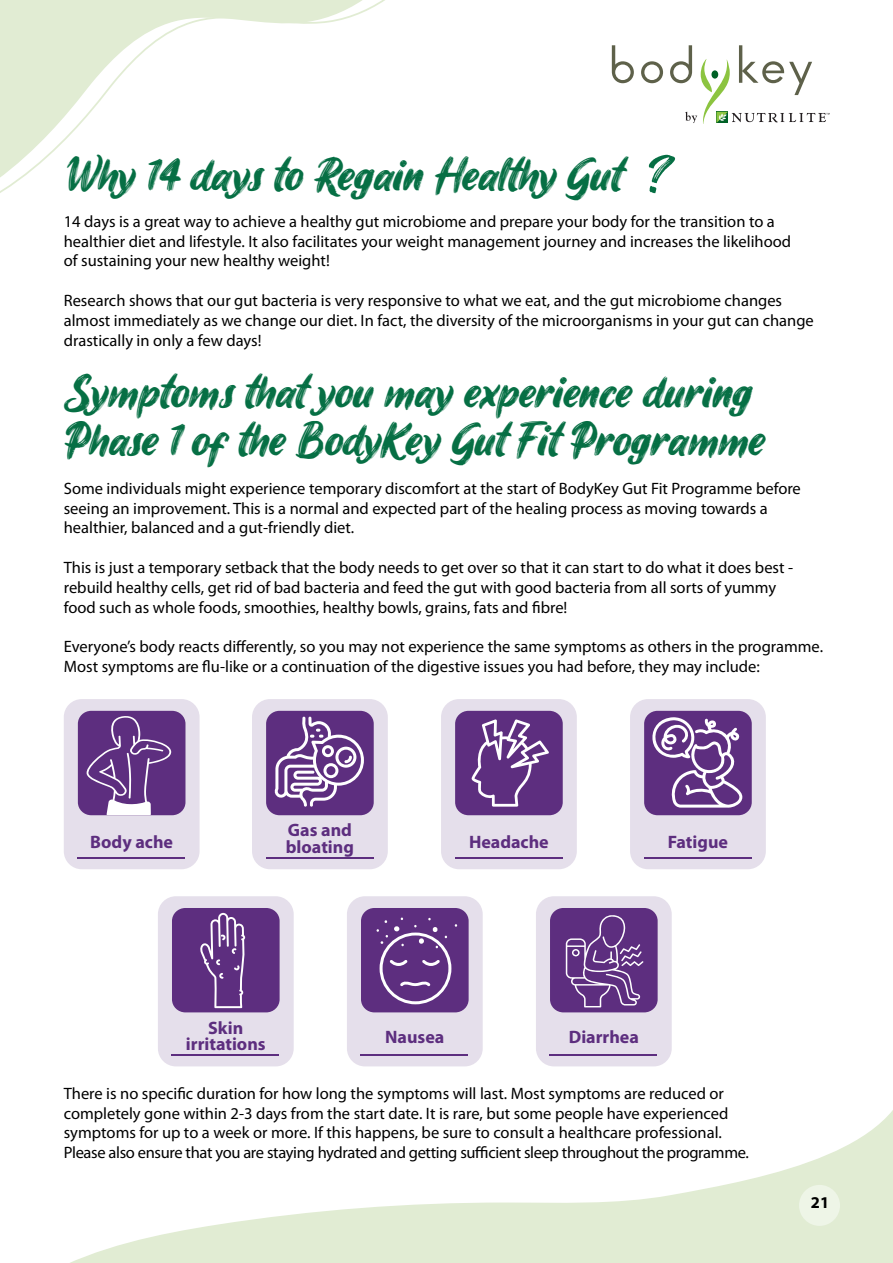
<style>
.page{position:relative;width:893px;height:1263px;background:#fff}
.page>*{position:absolute;margin:0;border:0;box-sizing:border-box;transform-origin:0 0}
.t1{font:45px/48px "James Stroker";color:#066f44}
.t2{font:700 18px/16.5px "Myriad Pro";color:#5d2e7f}
.t3{font:16.5px/19.8px "Myriad Pro";color:#000}
.t4{font:700 16.5px "Myriad Pro";color:#000}
</style>
<div class="page">
<svg style="left:0;top:0;width:385px;height:193px"></svg>
<svg style="left:70px;top:1057px;width:823px;height:206px"></svg>
<div style="left:64px;top:699px;width:136px;height:170px;background:#e5dfeb;border-radius:18px"></div>
<hr style="left:78px;top:857px;width:107px;height:1px;background:#5d2e7f">
<div style="left:252px;top:699px;width:136px;height:170px;background:#e5dfeb;border-radius:18px"></div>
<hr style="left:266px;top:857px;width:107px;height:1px;background:#5d2e7f">
<div style="left:266px;top:711px;width:108px;height:104px;background:#5d2e7f;border-radius:13px"></div>
<div style="left:441px;top:699px;width:136px;height:170px;background:#e5dfeb;border-radius:18px"></div>
<hr style="left:455px;top:857px;width:107px;height:1px;background:#5d2e7f">
<div style="left:455px;top:711px;width:108px;height:104px;background:#5d2e7f;border-radius:13px"></div>
<div style="left:630px;top:699px;width:136px;height:170px;background:#e5dfeb;border-radius:18px"></div>
<hr style="left:644px;top:857px;width:107px;height:1px;background:#5d2e7f">
<div style="left:644px;top:711px;width:108px;height:104px;background:#5d2e7f;border-radius:13px"></div>
<div style="left:158px;top:896px;width:136px;height:170px;background:#e5dfeb;border-radius:18px"></div>
<hr style="left:172px;top:1054px;width:107px;height:1px;background:#5d2e7f">
<div style="left:172px;top:908px;width:108px;height:104px;background:#5d2e7f;border-radius:13px"></div>
<div style="left:347px;top:896px;width:136px;height:170px;background:#e5dfeb;border-radius:18px"></div>
<hr style="left:361px;top:1054px;width:107px;height:1px;background:#5d2e7f">
<div style="left:361px;top:908px;width:108px;height:104px;background:#5d2e7f;border-radius:13px"></div>
<div style="left:536px;top:896px;width:136px;height:170px;background:#e5dfeb;border-radius:18px"></div>
<hr style="left:550px;top:1054px;width:107px;height:1px;background:#5d2e7f">
<div style="left:550px;top:908px;width:108px;height:104px;background:#5d2e7f;border-radius:13px"></div>
<svg style="left:78px;top:713px;width:107px;height:102px;background:#71488f"></svg>
<svg style="left:266px;top:713px;width:108px;height:94px"></svg>
<svg style="left:455px;top:713px;width:108px;height:94px"></svg>
<svg style="left:644px;top:713px;width:108px;height:95px"></svg>
<svg style="left:172px;top:910px;width:108px;height:98px"></svg>
<svg style="left:361px;top:910px;width:108px;height:94px"></svg>
<svg style="left:550px;top:910px;width:108px;height:97px"></svg>
<svg style="left:649px;top:155px;width:26px;height:38px"></svg>
<div style="left:799px;top:1185px;width:41px;height:41px;background:#eef5e7;border-radius:50%"></div>
<svg style="left:612px;top:45px;width:218px;height:79px"></svg>
<h1 class="t1" style="left:65px;top:155px;width:558px">Why 14 days to Regain Healthy Gut</h1>
<p class="t3" style="left:64px;top:211px;width:729px">14 days is a great way to achieve a healthy gut microbiome and prepare your body for the transition to a healthier diet and lifestyle. It also facilitates your weight management journey and increases the likelihood of sustaining your new healthy weight!</p>
<p class="t3" style="left:64px;top:290px;width:752px">Research shows that our gut bacteria is very responsive to what we eat, and the gut microbiome changes almost immediately as we change our diet. In fact, the diversity of the microorganisms in your gut can change drastically in only a few days!</p>
<h1 class="t1" style="left:64px;top:372px;width:702px">Symptoms that you may experience during<br>Phase 1 of the BodyKey Gut Fit Programme</h1>
<p class="t3" style="left:64px;top:478px;width:739px">Some individuals might experience temporary discomfort at the start of BodyKey Gut Fit Programme before seeing an improvement. This is a normal and expected part of the healing process as moving towards a healthier, balanced and a gut-friendly diet.</p>
<p class="t3" style="left:64px;top:557px;width:731px">This is just a temporary setback that the body needs to get over so that it can start to do what it does best - rebuild healthy cells, get rid of bad bacteria and feed the gut with good bacteria from all sorts of yummy food such as whole foods, smoothies, healthy bowls, grains, fats and fibre!</p>
<p class="t3" style="left:64px;top:636px;width:761px">Everyone’s body reacts differently, so you may not experience the same symptoms as others in the programme.<br>Most symptoms are flu-like or a continuation of the digestive issues you had before, they may include:</p>
<p class="t2" style="left:90px;top:833px;width:84px">Body ache</p>
<p class="t2" style="left:286px;top:821px;width:70px">Gas and bloating</p>
<p class="t2" style="left:469px;top:833px;width:81px">Headache</p>
<p class="t2" style="left:668px;top:833px;width:62px">Fatigue</p>
<p class="t2" style="left:186px;top:1019px;width:81px;text-align:center">Skin irritations</p>
<p class="t2" style="left:385px;top:1028px;width:61px">Nausea</p>
<p class="t2" style="left:569px;top:1028px;width:72px">Diarrhea</p>
<p class="t3" style="left:64px;top:1083px;width:687px">There is no specific duration for how long the symptoms will last. Most symptoms are reduced or completely gone within 2-3 days from the start date. It is rare, but some people have experienced symptoms for up to a week or more. If this happens, be sure to consult a healthcare professional.<br>Please also ensure that you are staying hydrated and getting sufficient sleep throughout the programme.</p>
<p class="t4" style="left:811px;top:1192px;width:20px">21</p>
</div>
